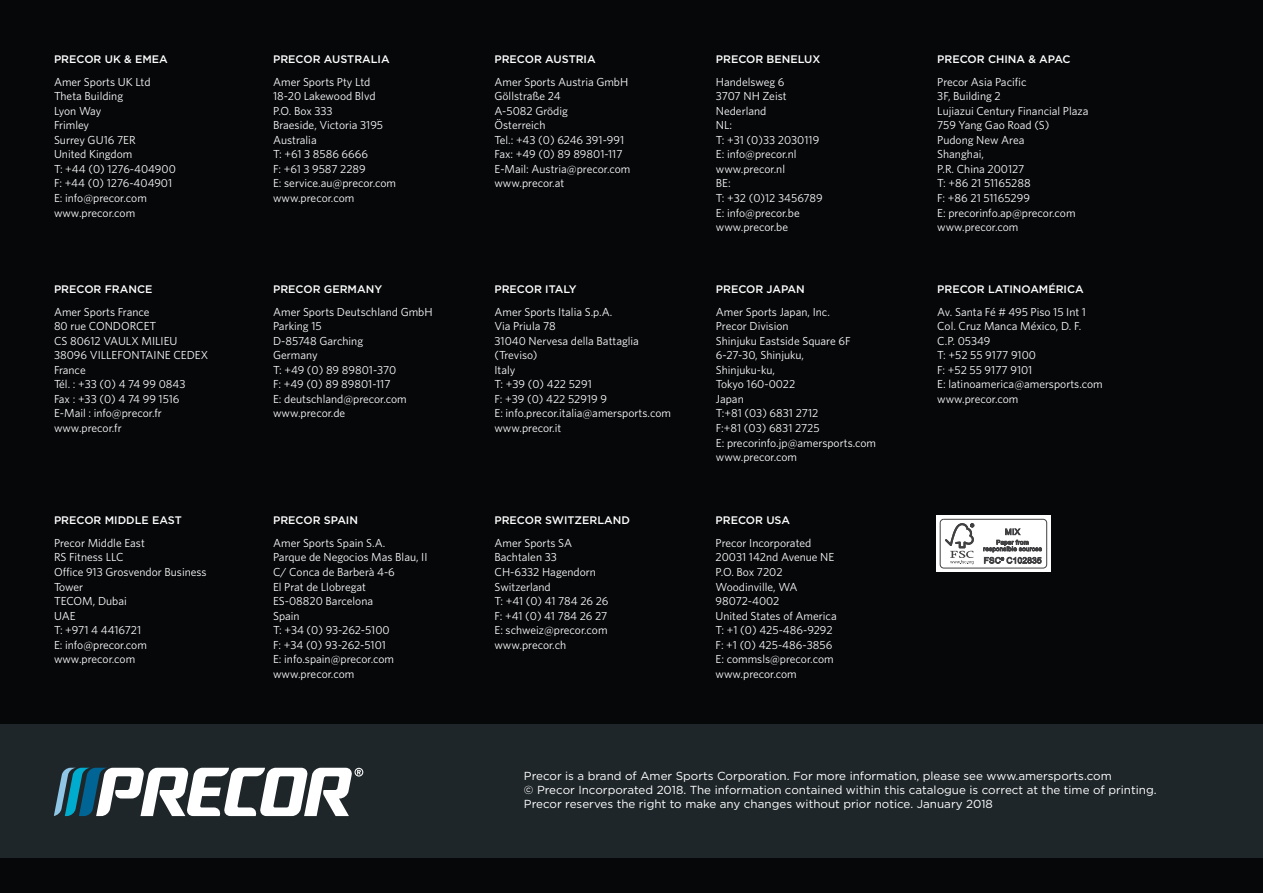
<style>
.page{position:relative;width:1263px;height:893px;background:#050709}
.page>*{position:absolute;margin:0;border:0;box-sizing:border-box;transform-origin:0 0}
.t1{font:11.7px/14.5px "Whitney";color:#fff}
.t2{font:11.7px/14px "Gotham";color:#fff}
.t3{font:500 10.95px "Gotham";color:#fff}
</style>
<div class="page">
<div style="left:0;top:724px;width:1263px;height:133px;background:#1e2629"></div>
<svg style="left:54px;top:768px;width:309px;height:48px"></svg>
<svg style="left:937px;top:515px;width:114px;height:56px"></svg>
<svg style="left:940px;top:519px;width:107px;height:49px;background:#d3d3d3"></svg>
<p class="t3" style="left:54px;top:52px;width:115px">PRECOR UK &amp; EMEA</p>
<p class="t1" style="left:54px;top:74px;width:123px">Amer Sports UK Ltd<br>Theta Building<br>Lyon Way<br>Frimley<br>Surrey GU16 7ER<br>United Kingdom<br>T: +44 (0) 1276-404900<br>F: +44 (0) 1276-404901<br>E: info@precor.com www.precor.com</p>
<p class="t3" style="left:54px;top:282px;width:100px">PRECOR FRANCE</p>
<p class="t1" style="left:54px;top:304px;width:156px">Amer Sports France<br>80 rue CONDORCET<br>CS 80612 VAULX MILIEU<br>38096 VILLEFONTAINE CEDEX<br>France<br>Tél. : +33 (0) 4 74 99 0843<br>Fax : +33 (0) 4 74 99 1516<br>E-Mail : info@precor.fr www.precor.fr</p>
<p class="t3" style="left:54px;top:513px;width:129px">PRECOR MIDDLE EAST</p>
<p class="t1" style="left:54px;top:535px;width:154px">Precor Middle East<br>RS Fitness LLC<br>Office 913 Grosvendor Business<br>Tower<br>TECOM, Dubai<br>UAE<br>T: +971 4 4416721<br>E: info@precor.com www.precor.com</p>
<p class="t3" style="left:273px;top:52px;width:118px">PRECOR AUSTRALIA</p>
<p class="t1" style="left:273px;top:74px;width:124px">Amer Sports Pty Ltd<br>18-20 Lakewood Blvd<br>P.O. Box 333<br>Braeside, Victoria 3195<br>Australia<br>T: +61 3 8586 6666<br>F: +61 3 9587 2289<br>E: service.au@precor.com www.precor.com</p>
<p class="t3" style="left:273px;top:282px;width:111px">PRECOR GERMANY</p>
<p class="t1" style="left:273px;top:304px;width:161px">Amer Sports Deutschland GmbH<br>Parking 15<br>D-85748 Garching<br>Germany<br>T: +49 (0) 89 89801-370<br>F: +49 (0) 89 89801-117<br>E: deutschland@precor.com www.precor.de</p>
<p class="t3" style="left:273px;top:513px;width:86px">PRECOR SPAIN</p>
<p class="t1" style="left:273px;top:535px;width:156px">Amer Sports Spain S.A.<br>Parque de Negocios Mas Blau, II<br>C/ Conca de Barberà 4-6<br>El Prat de Llobregat<br>ES-08820 Barcelona<br>Spain<br>T: +34 (0) 93-262-5100<br>F: +34 (0) 93-262-5101<br>E: info.spain@precor.com www.precor.com</p>
<p class="t3" style="left:494px;top:52px;width:103px">PRECOR AUSTRIA</p>
<p class="t1" style="left:494px;top:74px;width:137px">Amer Sports Austria GmbH<br>Göllstraße 24<br>A-5082 Grödig<br>Österreich<br>Tel.: +43 (0) 6246 391-991<br>Fax: +49 (0) 89 89801-117<br>E-Mail: Austria@precor.com www.precor.at</p>
<p class="t3" style="left:494px;top:282px;width:84px">PRECOR ITALY</p>
<p class="t1" style="left:494px;top:304px;width:178px">Amer Sports Italia S.p.A.<br>Via Priula 78<br>31040 Nervesa della Battaglia (Treviso)<br>Italy<br>T: +39 (0) 422 5291<br>F: +39 (0) 422 52919 9<br>E: info.precor.italia@amersports.com www.precor.it</p>
<p class="t3" style="left:494px;top:513px;width:137px">PRECOR SWITZERLAND</p>
<p class="t1" style="left:494px;top:535px;width:116px">Amer Sports SA<br>Bachtalen 33<br>CH-6332 Hagendorn<br>Switzerland<br>T: +41 (0) 41 784 26 26<br>F: +41 (0) 41 784 26 27<br>E: schweiz@precor.com www.precor.ch</p>
<p class="t3" style="left:716px;top:52px;width:106px">PRECOR BENELUX</p>
<p class="t1" style="left:716px;top:74px;width:108px">Handelsweg 6<br>3707 NH Zeist<br>Nederland<br>NL:<br>T: +31 (0)33 2030119<br>E: info@precor.nl www.precor.nl<br>BE:<br>T: +32 (0)12 3456789<br>E: info@precor.be www.precor.be</p>
<p class="t3" style="left:716px;top:282px;width:90px">PRECOR JAPAN</p>
<p class="t1" style="left:716px;top:304px;width:162px">Amer Sports Japan, Inc.<br>Precor Division<br>Shinjuku Eastside Square 6F<br>6-27-30, Shinjuku,<br>Shinjuku-ku,<br>Tokyo 160-0022<br>Japan<br>T:+81 (03) 6831 2712<br>F:+81 (03) 6831 2725<br>E: precorinfo.jp@amersports.com www.precor.com</p>
<p class="t3" style="left:716px;top:513px;width:76px">PRECOR USA</p>
<p class="t1" style="left:716px;top:535px;width:123px">Precor Incorporated<br>20031 142nd Avenue NE<br>P.O. Box 7202<br>Woodinville, WA<br>98072-4002<br>United States of America<br>T: +1 (0) 425-486-9292<br>F: +1 (0) 425-486-3856<br>E: commsls@precor.com www.precor.com</p>
<p class="t3" style="left:937px;top:52px;width:135px">PRECOR CHINA &amp; APAC</p>
<p class="t1" style="left:937px;top:74px;width:153px">Precor Asia Pacific<br>3F, Building 2<br>Lujiazui Century Financial Plaza<br>759 Yang Gao Road (S)<br>Pudong New Area<br>Shanghai,<br>P.R. China 200127<br>T: +86 21 51165288<br>F: +86 21 51165299<br>E: precorinfo.ap@precor.com www.precor.com</p>
<p class="t3" style="left:937px;top:282px;width:148px">PRECOR LATINOAMÉRICA</p>
<p class="t1" style="left:937px;top:304px;width:167px">Av. Santa Fé # 495 Piso 15 Int 1<br>Col. Cruz Manca México, D. F.<br>C.P. 05349<br>T: +52 55 9177 9100<br>F: +52 55 9177 9101<br>E: latinoamerica@amersports.com www.precor.com</p>
<p class="t2" style="left:524px;top:769px;width:634px">Precor is a brand of Amer Sports Corporation. For more information, please see www.amersports.com<br>© Precor Incorporated 2018. The information contained within this catalogue is correct at the time of printing.<br>Precor reserves the right to make any changes without prior notice. January 2018</p>
</div>
